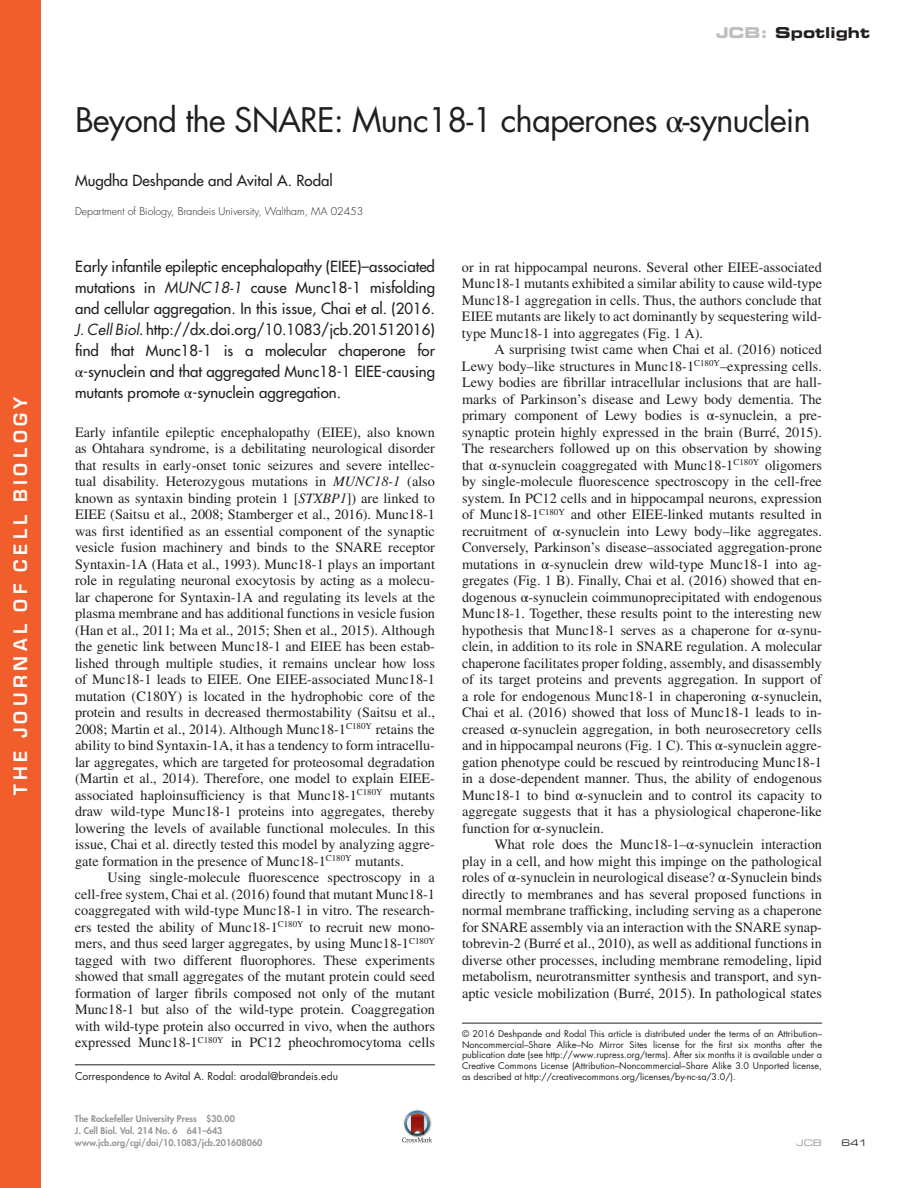
<style>
.page{position:relative;width:918px;height:1188px;background:#fff}
.page>*{position:absolute;margin:0;border:0;box-sizing:border-box;transform-origin:0 0}
.t1{font:33px "Futura Std";letter-spacing:-.03em;color:#231f20}
.t2{font:600 18px "Eurostile";letter-spacing:.25em;color:#fff}
.t3{font:500 15px/21px "Futura Std";color:#231f20;text-align:justify}
.t4{font:15px "Eurostile LT Std Bold Ex 2";color:#231f20}
.t5{font:14.25px/16.5px "Times LT Std";color:#231f20;text-align:justify}
.t6{font:300 10.5px "Futura Std";color:#231f20}
.t7{font:10.5px "Futura Std";color:#231f20}
.t8{font:9px/10.8px "Futura Std";color:#231f20;text-align:justify}
.t9{font:800 9px/12px "Futura Std";color:#949698}
.t10{font:9px "Eurostile LT Std Ex 2";color:#949698}
.t11{font:9px "Eurostile LT Std Ex 2";color:#231f20}
.s1{color:#bcbec0}
.s2{font-family:"STIX General"}
.s3{font-weight:400;font-style:italic}
.s4{font-family:"STIX General";font-weight:400}
.s5{font-style:italic}
</style>
<div class="page">
<img style="left:409px;top:1109px;width:17px;height:4px">
<div style="left:404px;top:1111px;width:26px;height:25px;background:#4481b2;border-radius:50%"></div>
<svg style="left:405px;top:1111px;width:25px;height:25px"></svg>
<svg style="left:402px;top:1113px;width:30px;height:29px"></svg>
<hr style="left:462px;top:1023px;width:360px;height:1px;background:#231f20">
<hr style="left:75px;top:1065px;width:360px;height:1px;background:#231f20">
<div style="left:0;top:0;width:40px;height:1188px;background:#f15d2b"></div>
<p class="t2" style="left:13px;top:795px;width:400px;rotate:-90deg">THE JOURNAL OF CELL BIOLOGY</p>
<p class="t4" style="left:716px;top:22px;width:155px"><span class="s1">JCB:</span> Spotlight</p>
<p class="t4" style="left:775px;top:22px;width:72px">Review</p>
<h1 class="t1" style="left:75px;top:99px;width:737px">Beyond the SNARE: Munc18-1 chaperones <span class="s2">α</span>-synuclein</h1>
<p class="t3" style="left:75px;top:170px;width:259px">Mugdha Deshpande and Avital A. Rodal</p>
<p class="t6" style="left:75px;top:205px;width:290px">Department of Biology, Brandeis University, Waltham, MA 02453</p>
<p class="t3" style="left:75px;top:256px;width:361px">Early infantile epileptic encephalopathy (EIEE)–associated mutations in <span class="s3">MUNC18-1</span> cause Munc18-1 misfolding and cellular aggregation. In this issue, Chai et al. (2016.<br><span class="s3">J. Cell Biol</span>. http://dx.doi.org/10.1083/jcb.201512016) find that Munc18-1 is a molecular chaperone for <span class="s4">α</span>-synuclein and that aggregated Munc18-1 EIEE-causing mutants promote <span class="s4">α</span>-synuclein aggregation.</p>
<p class="t5" style="left:462px;top:258px;width:362px">or in rat hippocampal neurons. Several other EIEE-associated Munc18-1 mutants exhibited a similar ability to cause wild-type Munc18-1 aggregation in cells. Thus, the authors conclude that EIEE mutants are likely to act dominantly by sequestering wild&shy;type Munc18-1 into aggregates (Fig. 1 A).</p>
<p class="t5" style="left:462px;top:341px;width:362px;text-indent:32px">A surprising twist came when Chai et al. (2016) noticed Lewy body–like structures in Munc18-1<sup>C180Y</sup>–expressing cells.<br>Lewy bodies are fibrillar intracellular inclusions that are hall&shy;marks of Parkinson’s disease and Lewy body dementia. The primary component of Lewy bodies is <span class="s2">α</span>-synuclein, a pre&shy;synaptic protein highly expressed in the brain (Burré, 2015).<br>The researchers followed up on this observation by showing that <span class="s2">α</span>-synuclein coaggregated with Munc18-1<sup>C180Y</sup> oligomers by single-molecule fluorescence spectroscopy in the cell-free system. In PC12 cells and in hippocampal neurons, expression of Munc18-1<sup>C180Y</sup> and other EIEE-linked mutants resulted in recruitment of <span class="s2">α</span>-synuclein into Lewy body–like aggregates.<br>Conversely, Parkinson’s disease–associated aggregation-prone mutations in <span class="s2">α</span>-synuclein drew wild-type Munc18-1 into ag&shy;gregates (Fig. 1 B). Finally, Chai et al. (2016) showed that en&shy;dogenous <span class="s2">α</span>-synuclein coimmunoprecipitated with endogenous Munc18-1. Together, these results point to the interesting new hypothesis that Munc18-1 serves as a chaperone for <span class="s2">α</span>-synu&shy;clein, in addition to its role in SNARE regulation. A molecular chaperone facilitates proper folding, assembly, and disassembly of its target proteins and prevents aggregation. In support of a role for endogenous Munc18-1 in chaperoning <span class="s2">α</span>-synuclein, Chai et al. (2016) showed that loss of Munc18-1 leads to in&shy;creased <span class="s2">α</span>-synuclein aggregation, in both neurosecretory cells and in hippocampal neurons (Fig. 1 C). This <span class="s2">α</span>-synuclein aggre&shy;gation phenotype could be rescued by reintroducing Munc18-1 in a dose-dependent manner. Thus, the ability of endogenous Munc18-1 to bind <span class="s2">α</span>-synuclein and to control its capacity to aggregate suggests that it has a physiological chaperone-like function for <span class="s2">α</span>-synuclein.</p>
<p class="t5" style="left:462px;top:836px;width:362px;text-indent:32px">What role does the Munc18-1–<span class="s2">α</span>-synuclein interaction play in a cell, and how might this impinge on the pathological roles of <span class="s2">α</span>-synuclein in neurological disease? <span class="s2">α</span>-Synuclein binds directly to membranes and has several proposed functions in normal membrane trafficking, including serving as a chaperone for SNARE assembly via an interaction with the SNARE synap&shy;tobrevin-2 (Burré et al., 2010), as well as additional functions in diverse other processes, including membrane remodeling, lipid metabolism, neurotransmitter synthesis and transport, and syn&shy;aptic vesicle mobilization (Burré, 2015). In pathological states</p>
<p class="t5" style="left:75px;top:423px;width:362px">Early infantile epileptic encephalopathy (EIEE), also known as Ohtahara syndrome, is a debilitating neurological disorder that results in early-onset tonic seizures and severe intellec&shy;tual disability. Heterozygous mutations in <span class="s5">MUNC18-1</span> (also known as syntaxin binding protein 1 [<span class="s5">STXBP1</span>]) are linked to EIEE (Saitsu et al., 2008; Stamberger et al., 2016). Munc18-1 was first identified as an essential component of the synaptic vesicle fusion machinery and binds to the SNARE receptor Syntaxin-1A (Hata et al., 1993). Munc18-1 plays an important role in regulating neuronal exocytosis by acting as a molecu&shy;lar chaperone for Syntaxin-1A and regulating its levels at the plasma membrane and has additional functions in vesicle fusion (Han et al., 2011; Ma et al., 2015; Shen et al., 2015). Although the genetic link between Munc18-1 and EIEE has been estab&shy;lished through multiple studies, it remains unclear how loss of Munc18-1 leads to EIEE. One EIEE-associated Munc18-1 mutation (C180Y) is located in the hydrophobic core of the protein and results in decreased thermostability (Saitsu et al., 2008; Martin et al., 2014). Although Munc18-1<sup>C180Y</sup> retains the ability to bind Syntaxin-1A, it has a tendency to form intracellu&shy;lar aggregates, which are targeted for proteosomal degradation (Martin et al., 2014). Therefore, one model to explain EIEE&shy;associated haploinsufficiency is that Munc18-1<sup>C180Y</sup> mutants draw wild-type Munc18-1 proteins into aggregates, thereby lowering the levels of available functional molecules. In this issue, Chai et al. directly tested this model by analyzing aggre&shy;gate formation in the presence of Munc18-1<sup>C180Y</sup> mutants.</p>
<p class="t5" style="left:75px;top:869px;width:362px;text-indent:32px">Using single-molecule fluorescence spectroscopy in a cell-free system, Chai et al. (2016) found that mutant Munc18-1 coaggregated with wild-type Munc18-1 in vitro. The research&shy;ers tested the ability of Munc18-1<sup>C180Y</sup> to recruit new mono&shy;mers, and thus seed larger aggregates, by using Munc18-1<sup>C180Y </sup>tagged with two different fluorophores. These experiments showed that small aggregates of the mutant protein could seed formation of larger fibrils composed not only of the mutant Munc18-1 but also of the wild-type protein. Coaggregation with wild-type protein also occurred in vivo, when the authors expressed Munc18-1<sup>C180Y</sup> in PC12 pheochromocytoma cells</p>
<p class="t8" style="left:462px;top:1028px;width:362px">© 2016 Deshpande and Rodal This article is distributed under the terms of an Attribution– Noncommercial–Share Alike–No Mirror Sites license for the first six months after the publication date (see http://www.rupress.org/terms). After six months it is available under a Creative Commons License (Attribution–Noncommercial–Share Alike 3.0 Unported license,</p>
<p class="t7" style="left:75px;top:1069px;width:265px">Correspondence to Avital A. Rodal: arodal@brandeis.edu</p>
<p class="t8" style="left:462px;top:1071px;width:276px">as described at http://creativecommons.org/licenses/by-nc-sa/3.0/).</p>
<p class="t9" style="left:75px;top:1112px;width:189px">The Rockefeller University Press $30.00<br>J. Cell Biol. Vol. 214 No. 6 641–643 www.jcb.org/cgi/doi/10.1083/jcb.201608060</p>
<p class="t10" style="left:796px;top:1136px;width:27px">JCB</p>
<p class="t11" style="left:842px;top:1136px;width:28px">641</p>
</div>
